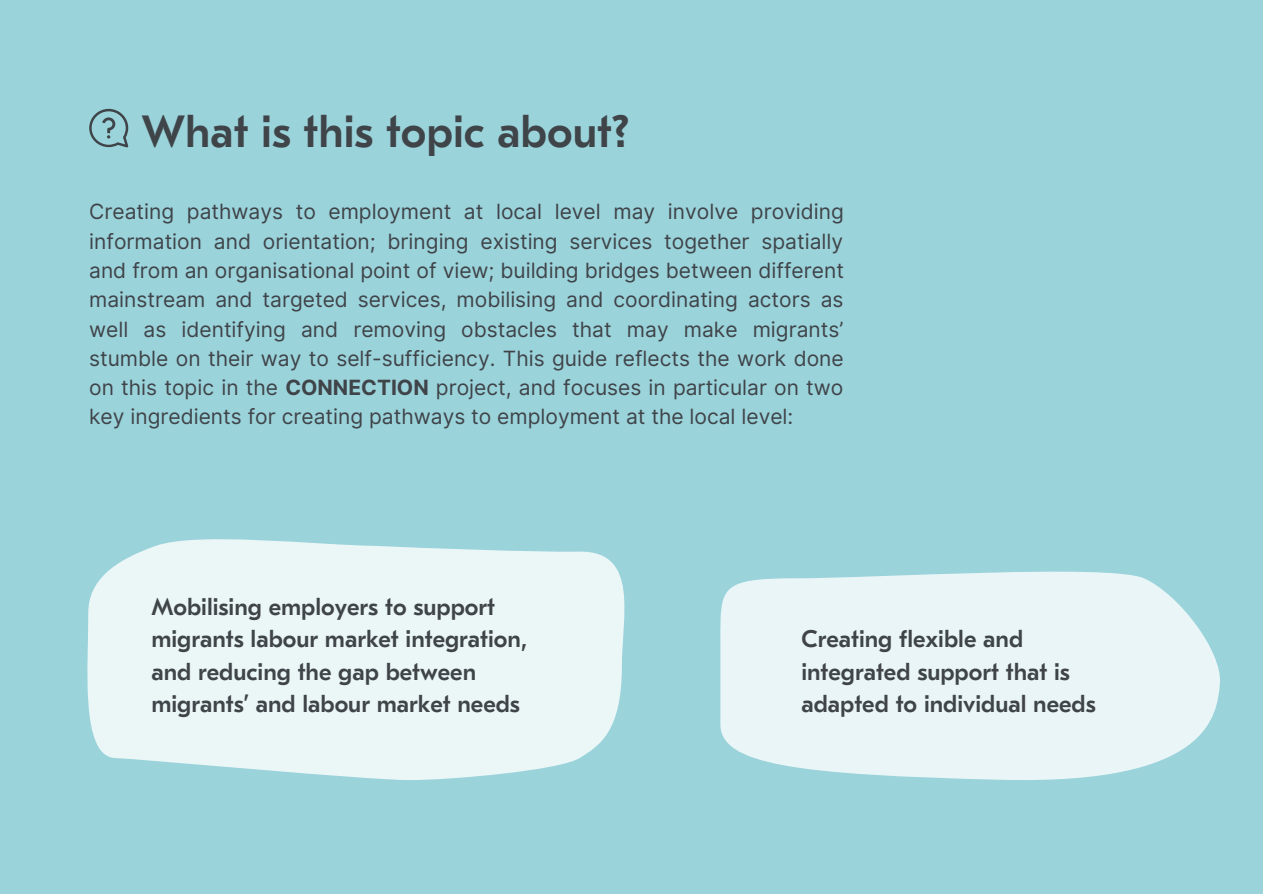
<style>
.page{position:relative;width:1263px;height:894px;background:#fff}
.page>*{position:absolute;margin:0;border:0;box-sizing:border-box;transform-origin:0 0}
.t1{font:500 45px "GT Eesti Text";color:#3f4449}
.t2{font:500 24px/32.5px "GT Eesti Text";color:#3f4449}
.t3{font:21px/29.2px "Inter";color:#3f4449;text-align:justify}
.s1{font-weight:700}
</style>
<div class="page">
<div style="left:0;top:0;width:1263px;height:893px;background:#9bd3db"></div>
<svg style="left:89px;top:109px;width:40px;height:39px"></svg>
<svg style="left:87px;top:539px;width:538px;height:240px;background:#e3f2f4"></svg>
<svg style="left:720px;top:571px;width:500px;height:208px;background:#e1f1f4"></svg>
<h1 class="t1" style="left:141px;top:113px;width:489px">What is this topic about?</h1>
<p class="t3" style="left:89px;top:197px;width:756px">Creating pathways to employment at local level may involve providing information and orientation; bringing existing services together spatially and from an organisational point of view; building bridges between different mainstream and targeted services, mobilising and coordinating actors as well as identifying and removing obstacles that may make migrants’ stumble on their way to self-sufficiency. This guide reflects the work done on this topic in the <span class="s1">CONNECTION</span> project, and focuses in particular on two key ingredients for creating pathways to employment at the local level:</p>
<p class="t2" style="left:151px;top:592px;width:377px">Mobilising employers to support migrants labour market integration, and reducing the gap between migrants’ and labour market needs</p>
<p class="t2" style="left:801px;top:624px;width:296px">Creating flexible and integrated support that is adapted to individual needs</p>
</div>
